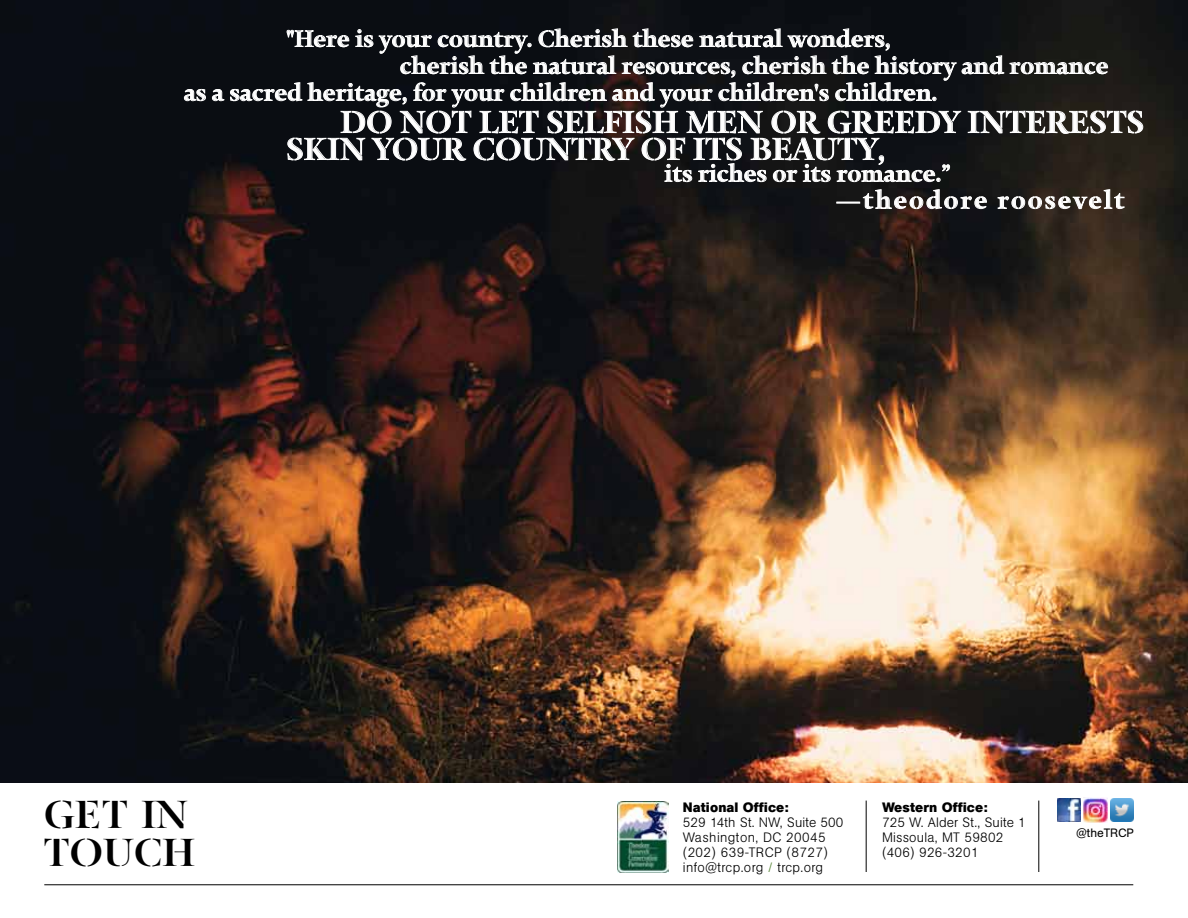
<style>
.page{position:relative;width:1188px;height:918px;background:#fff}
.page>*{position:absolute;margin:0;border:0;box-sizing:border-box;transform-origin:0 0}
.t1{font:44.4px/38.2px "Ty Stencil Bld";letter-spacing:.005em;color:#000}
.t2{font:34.65px "Ty Stencil Bld";color:#fff}
.t3{font:27px "Ty Stencil Bld";letter-spacing:.09em;color:#fff}
.t4{font:25.65px "Ty Stencil Bld";letter-spacing:.01em;color:#fff}
.t5{font:300 13.5px/15px "AG Book Pro";letter-spacing:.02em;color:#000}
.t6{font:700 13.5px "AG Book Pro";letter-spacing:.01em;color:#000}
.t7{font:12px "AG Book Pro";letter-spacing:-.01em;color:#000}
.s1{color:#588637}
</style>
<div class="page">
<hr style="left:866px;top:801px;width:1px;height:71px;background:#000">
<hr style="left:1039px;top:801px;width:1px;height:71px;background:#000">
<hr style="left:44px;top:885px;width:1089px;height:1px;background:#000">
<img style="left:1111px;top:799px;width:22px;height:23px">
<img style="left:1083px;top:798px;width:25px;height:25px">
<img style="left:1058px;top:799px;width:22px;height:23px">
<img style="left:617px;top:801px;width:51px;height:72px">
<img style="left:0;top:0;width:1188px;height:783px">
<svg style="left:184px;top:89px;width:22px;height:12px"></svg>
<svg style="left:212px;top:89px;width:12px;height:12px"></svg>
<svg style="left:230px;top:6px;width:913px;height:176px"></svg>
<svg style="left:837px;top:189px;width:150px;height:20px"></svg>
<svg style="left:998px;top:189px;width:126px;height:20px"></svg>
<p class="t4" style="left:286px;top:24px;width:606px">"Here is your country. Cherish these natural wonders,</p>
<p class="t4" style="left:400px;top:51px;width:710px">cherish the natural resources, cherish the history and romance</p>
<p class="t4" style="left:184px;top:78px;width:755px">as a sacred heritage, for your children and your children's children.</p>
<h2 class="t2" style="left:340px;top:102px;width:85px">Do not</h2>
<h2 class="t2" style="left:479px;top:102px;width:21px">let</h2>
<h2 class="t2" style="left:547px;top:102px;width:20px">selfish</h2>
<h2 class="t2" style="left:686px;top:102px;width:27px">men</h2>
<h2 class="t2" style="left:771px;top:102px;width:80px">or greedy</h2>
<h2 class="t2" style="left:968px;top:102px;width:21px">interests</h2>
<h2 class="t2" style="left:193px;top:129px;width:38px">s</h2>
<h2 class="t2" style="left:304px;top:129px;width:94px">kin your</h2>
<h2 class="t2" style="left:473px;top:129px;width:24px">country</h2>
<h2 class="t2" style="left:641px;top:129px;width:132px">ofits beauty</h2>
<h2 class="t2" style="left:878px;top:129px;width:9px">,</h2>
<p class="t4" style="left:664px;top:159px;width:287px">its riches or its romance.”</p>
<p class="t3" style="left:834px;top:185px;width:291px">—theodore roosevelt</p>
<h1 class="t1" style="left:44px;top:797px;width:153px">GET IN<br>TOUCH</h1>
<p class="t6" style="left:683px;top:798px;width:107px">National Office:</p>
<p class="t5" style="left:683px;top:814px;width:162px">529 14th St. NW, Suite 500<br>Washington, DC 20045 (202) 639-TRCP (8727) info@trcp.org <span class="s1">/</span> trcp.org</p>
<p class="t6" style="left:882px;top:798px;width:107px">Western Office:</p>
<p class="t5" style="left:882px;top:814px;width:145px">725 W. Alder St., Suite 1<br>M issoula, MT 59802 (406) 926-3201</p>
<p class="t7" style="left:1076px;top:825px;width:59px">@theTRCP</p>
</div>
